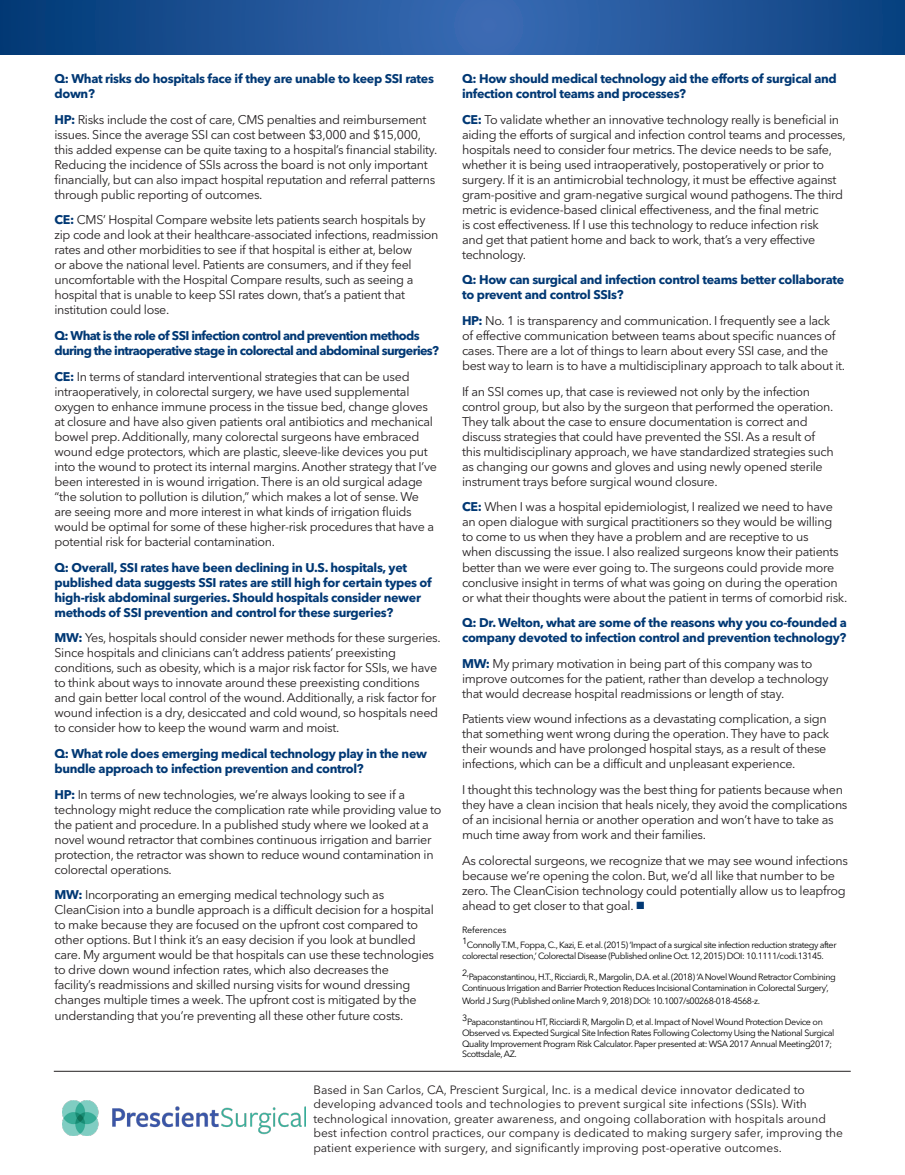
<style>
.page{position:relative;width:905px;height:1175px;background:#fff}
.page>*{position:absolute;margin:0;border:0;box-sizing:border-box;transform-origin:0 0}
.Body{font:12.6px/15px "Avenir Next LT Pro";letter-spacing:-.025em;color:#231f20}
.Body-2{font:700 12.6px/15px "Avenir Next LT Pro";letter-spacing:-.025em;color:#013874}
.Body-3{font:700 12.6px/15px "Avenir Next LT Pro";letter-spacing:-.05em;color:#013874}
.Body-4{font:12px/14.4px "Avenir Next LT Pro";color:#231f20}
.Body-5{font:9px/10.8px "Avenir Next LT Pro";letter-spacing:-.05em;color:#000}
.Body-6{font:9px/10.8px "Avenir Next LT Pro";letter-spacing:-.01em;color:#000}
.s1{font-weight:700;color:#013874}
.s2{color:#013874}
</style>
<div class="page">
<hr style="left:54px;top:1070px;width:796px;height:1px;background:#231f20">
<img style="left:62px;top:1100px;width:243px;height:35px">
<svg style="left:0;top:0;width:904px;height:55px;background:#1f5497"></svg>
<p class="Body-2" style="left:54px;top:71px;width:381px">Q: What risks do hospitals face if they are unable to keep SSI rates down?</p>
<p class="Body" style="left:54px;top:112px;width:384px"><span class="s1">HP:</span> Risks include the cost of care, CMS penalties and reimbursement issues. Since the average SSI can cost between $3,000 and $15,000, this added expense can be quite taxing to a hospital’s financial stability.<br>Reducing the incidence of SSIs across the board is not only important financially, but can also impact hospital reputation and referral patterns through public reporting of outcomes.</p>
<p class="Body" style="left:54px;top:212px;width:385px"><span class="s1">CE:</span> CMS’ Hospital Compare website lets patients search hospitals by zip code and look at their healthcare-associated infections, readmission rates and other morbidities to see if that hospital is either at, below<br>or above the national level. Patients are consumers, and if they feel uncomfortable with the Hospital Compare results, such as seeing a hospital that is unable to keep SSI rates down, that’s a patient that institution could lose.</p>
<p class="Body-3" style="left:54px;top:328px;width:386px">Q: What is the role of SSI infection control and prevention methods during the intraoperative stage in colorectal and abdominal surgeries?</p>
<p class="Body" style="left:54px;top:368px;width:384px"><span class="s1">CE:</span> In terms of standard interventional strategies that can be used intraoperatively, in colorectal surgery, we have used supplemental oxygen to enhance immune process in the tissue bed, change gloves at closure and have also given patients oral antibiotics and mechanical bowel prep. Additionally, many colorectal surgeons have embraced wound edge protectors, which are plastic, sleeve-like devices you put into the wound to protect its internal margins. Another strategy that I’ve been interested in is wound irrigation. There is an old surgical adage “the solution to pollution is dilution,” which makes a lot of sense. We are seeing more and more interest in what kinds of irrigation fluids would be optimal for some of these higher-risk procedures that have a potential risk for bacterial contamination.</p>
<p class="Body-2" style="left:54px;top:559px;width:379px">Q: Overall, SSI rates have been declining in U.S. hospitals, yet published data suggests SSI rates are still high for certain types of high-risk abdominal surgeries. Should hospitals consider newer methods of SSI prevention and control for these surgeries?</p>
<p class="Body" style="left:54px;top:630px;width:387px"><span class="s1">MW:</span> Yes, hospitals should consider newer methods for these surgeries.<br>Since hospitals and clinicians can’t address patients’ preexisting conditions, such as obesity, which is a major risk factor for SSIs, we have to think about ways to innovate around these preexisting conditions and gain better local control of the wound. Additionally, a risk factor for wound infection is a dry, desiccated and cold wound, so hospitals need to consider how to keep the wound warm and moist.</p>
<p class="Body-2" style="left:54px;top:746px;width:374px">Q: What role does emerging medical technology play in the new bundle approach to infection prevention and control?</p>
<p class="Body" style="left:54px;top:786px;width:388px"><span class="s1">HP:</span> In terms of new technologies, we’re always looking to see if a technology might reduce the complication rate while providing value to the patient and procedure. In a published study where we looked at a novel wound retractor that combines continuous irrigation and barrier protection, the retractor was shown to reduce wound contamination in colorectal operations.</p>
<p class="Body" style="left:54px;top:887px;width:381px"><span class="s1">MW:</span> Incorporating an emerging medical technology such as CleanCision into a bundle approach is a difficult decision for a hospital to make because they are focused on the upfront cost compared to other options. But I think it’s an easy decision if you look at bundled care. My argument would be that hospitals can use these technologies to drive down wound infection rates, which also decreases the<br>facility’s readmissions and skilled nursing visits for wound dressing changes multiple times a week. The upfront cost is mitigated by the understanding that you’re preventing all these other future costs.</p>
<p class="Body-2" style="left:462px;top:71px;width:376px">Q: How should medical technology aid the efforts of surgical and infection control teams and processes?</p>
<p class="Body" style="left:462px;top:112px;width:385px"><span class="s1">CE:</span> To validate whether an innovative technology really is beneficial in aiding the efforts of surgical and infection control teams and processes, hospitals need to consider four metrics. The device needs to be safe, whether it is being used intraoperatively, postoperatively or prior to surgery. If it is an antimicrobial technology, it must be effective against gram-positive and gram-negative surgical wound pathogens. The third metric is evidence-based clinical effectiveness, and the final metric<br>is cost effectiveness. If I use this technology to reduce infection risk<br>and get that patient home and back to work, that’s a very effective technology.</p>
<p class="Body-2" style="left:462px;top:272px;width:383px">Q: How can surgical and infection control teams better collaborate to prevent and control SSIs?</p>
<p class="Body" style="left:462px;top:313px;width:384px"><span class="s1">HP:</span> No. 1 is transparency and communication. I frequently see a lack<br>of effective communication between teams about specific nuances of cases. There are a lot of things to learn about every SSI case, and the best way to learn is to have a multidisciplinary approach to talk about it.</p>
<p class="Body" style="left:462px;top:383px;width:373px">If an SSI comes up, that case is reviewed not only by the infection control group, but also by the surgeon that performed the operation.<br>They talk about the case to ensure documentation is correct and discuss strategies that could have prevented the SSI. As a result of this multidisciplinary approach, we have standardized strategies such as changing our gowns and gloves and using newly opened sterile instrument trays before surgical wound closure.</p>
<p class="Body" style="left:462px;top:499px;width:387px"><span class="s1">CE:</span> When I was a hospital epidemiologist, I realized we need to have an open dialogue with surgical practitioners so they would be willing<br>to come to us when they have a problem and are receptive to us<br>when discussing the issue. I also realized surgeons know their patients better than we were ever going to. The surgeons could provide more conclusive insight in terms of what was going on during the operation or what their thoughts were about the patient in terms of comorbid risk.</p>
<p class="Body-2" style="left:462px;top:615px;width:386px">Q: Dr. Welton, what are some of the reasons why you co-founded a company devoted to infection control and prevention technology?</p>
<p class="Body" style="left:462px;top:655px;width:368px"><span class="s1">MW:</span> My primary motivation in being part of this company was to improve outcomes for the patient, rather than develop a technology that would decrease hospital readmissions or length of stay.</p>
<p class="Body" style="left:462px;top:711px;width:368px">Patients view wound infections as a devastating complication, a sign that something went wrong during the operation. They have to pack their wounds and have prolonged hospital stays, as a result of these infections, which can be a difficult and unpleasant experience.</p>
<p class="Body" style="left:462px;top:782px;width:387px">I thought this technology was the best thing for patients because when they have a clean incision that heals nicely, they avoid the complications of an incisional hernia or another operation and won’t have to take as much time away from work and their families.</p>
<p class="Body" style="left:462px;top:852px;width:387px">As colorectal surgeons, we recognize that we may see wound infections because we’re opening the colon. But, we’d all like that number to be zero. The CleanCision technology could potentially allow us to leapfrog ahead to get closer to that goal. <span class="s2">■</span></p>
<p class="Body-6" style="left:462px;top:924px;width:46px">References<br>1</p>
<p class="Body-5" style="left:462px;top:939px;width:376px;text-indent:5px">Connolly T.M., Foppa, C., Kazi, E. et al. (2015) ‘Impact of a surgical site infection reduction strategy after colorectal resection,’ Colorectal Disease (Published online Oct. 12, 2015) DOI: 10.1111/codi.13145.</p>
<p class="Body-5" style="left:462px;top:967px;width:9px">2,</p>
<p class="Body-5" style="left:462px;top:971px;width:375px;text-indent:7px">Papaconstantinou, H.T., Ricciardi, R., Margolin, D.A. et al. (2018) ‘A Novel Wound Retractor Combining<br>Continuous Irrigation and Barrier Protection Reduces Incisional Contamination in Colorectal Surgery’,</p>
<p class="Body-5" style="left:462px;top:995px;width:299px">World J Surg (Published online March 9, 2018) DOI: 10.1007/s00268-018-4568-z.</p>
<p class="Body-5" style="left:462px;top:1012px;width:7px">3</p>
<p class="Body-5" style="left:462px;top:1016px;width:374px;text-indent:5px">Papaconstantinou HT, Ricciardi R, Margolin D, et al. Impact of Novel Wound Protection Device on Observed vs. Expected Surgical Site Infection Rates Following Colectomy Using the National Surgical Quality Improvement Program Risk Calculator. Paper presented at: WSA 2017 Annual Meeting2017; Scottsdale, AZ.</p>
<p class="Body-4" style="left:313px;top:1082px;width:531px">Based in San Carlos, CA, Prescient Surgical, Inc. is a medical device innovator dedicated to developing advanced tools and technologies to prevent surgical site infections (SSIs). With technological innovation, greater awareness, and ongoing collaboration with hospitals around best infection control practices, our company is dedicated to making surgery safer, improving the patient experience with surgery, and significantly improving post-operative outcomes.</p>
</div>
